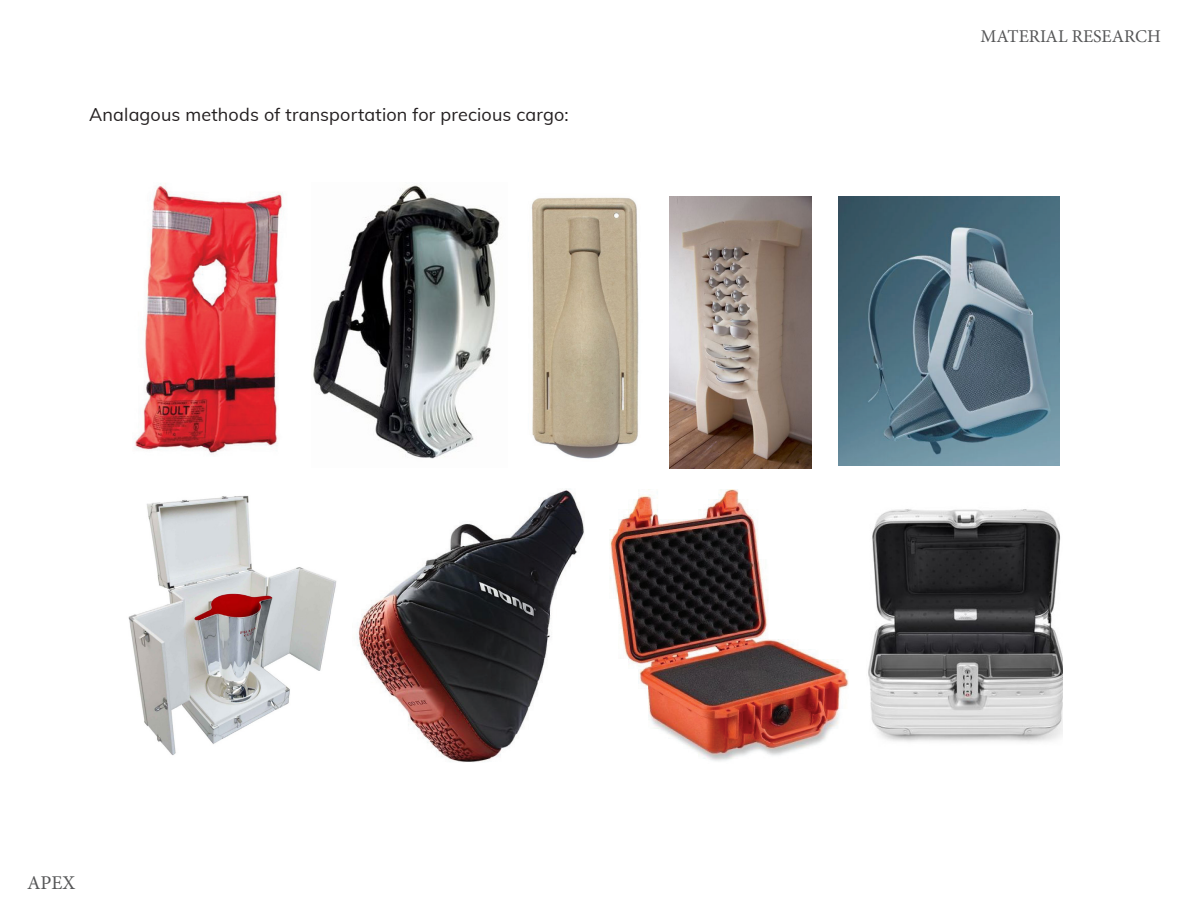
<style>
.page{position:relative;width:1188px;height:918px;background:#fff}
.page>*{position:absolute;margin:0;border:0;box-sizing:border-box;transform-origin:0 0}
.t1{font:19.5px "Minion Pro";color:#555657}
.PAGE_TEXT{font:18px "Muli";letter-spacing:.01em;color:#231f20}
.t2{font:18px "Minion Pro";color:#555657}
</style>
<div class="page">
<img style="left:670px;top:197px;width:141px;height:272px">
<img style="left:128px;top:489px;width:456px;height:273px">
<img style="left:610px;top:489px;width:239px;height:272px">
<img style="left:134px;top:183px;width:149px;height:271px">
<img style="left:531px;top:197px;width:108px;height:262px">
<img style="left:838px;top:197px;width:221px;height:269px">
<img style="left:313px;top:185px;width:187px;height:274px">
<img style="left:868px;top:509px;width:194px;height:233px">
<p class="PAGE_TEXT" style="left:89px;top:102px;width:481px">Analagous methods of transportation for precious cargo:</p>
<p class="t1" style="left:27px;top:870px;width:50px">APEX</p>
<p class="t2" style="left:980px;top:24px;width:182px">MATERIAL RESEARCH</p>
</div>
